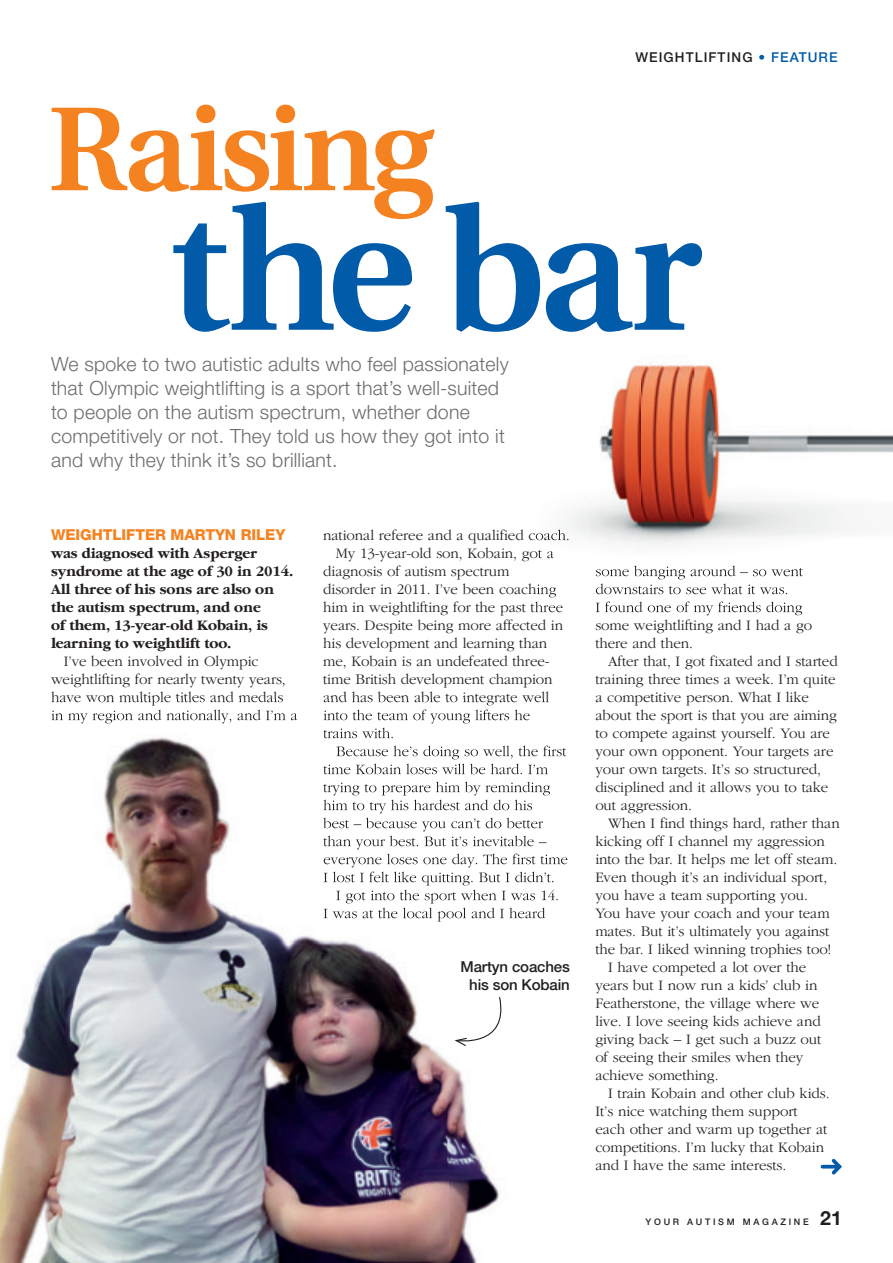
<style>
.page{position:relative;width:893px;height:1263px;background:#fff}
.page>*{position:absolute;margin:0;border:0;box-sizing:border-box;transform-origin:0 0}
.t1{font:600 172.5px "Utopia";letter-spacing:-.03em;color:#015ba9}
.t2{font:600 119.25px "Utopia";letter-spacing:-.035em;color:#f58220}
.t3{font:300 19.5px/24px "Helvetica Neue";letter-spacing:.01em;color:#6c6d70}
.t4{font:300 15px/18px "Garamond";letter-spacing:-.005em;color:#231f20}
.t5{font:700 15px/18px "Garamond";letter-spacing:-.005em;color:#231f20}
.t6{font:500 15px/18.8px "Helvetica Neue";letter-spacing:-.01em;color:#231f20;text-align:center}
.t7{font:800 15px "Helvetica Neue";letter-spacing:-.005em;color:#f58220}
.t8{font:500 13.5px "Helvetica Neue";letter-spacing:.08em;color:#231f20}
.t9{font:500 9px "Helvetica Neue";letter-spacing:.3em;color:#231f20}
.s1{color:#015ba9}
.s2{font-weight:700;font-size:19.5px}
</style>
<div class="page">
<hr style="left:822px;top:1165px;width:17px;height:3px;background:#015ba9">
<svg style="left:828px;top:1158px;width:14px;height:17px"></svg>
<img style="left:0;top:700px;width:567px;height:563px">
<img style="left:51px;top:699px;width:232px;height:6px">
<img style="left:51px;top:709px;width:247px;height:14px">
<img style="left:324px;top:699px;width:225px;height:6px">
<img style="left:324px;top:709px;width:206px;height:14px">
<img style="left:323px;top:727px;width:70px;height:11px">
<img style="left:336px;top:745px;width:230px;height:14px">
<img style="left:323px;top:763px;width:225px;height:11px">
<img style="left:323px;top:781px;width:227px;height:14px">
<img style="left:323px;top:799px;width:210px;height:14px">
<img style="left:323px;top:817px;width:220px;height:14px">
<img style="left:323px;top:835px;width:224px;height:14px">
<img style="left:324px;top:853px;width:244px;height:14px">
<img style="left:324px;top:871px;width:231px;height:14px">
<img style="left:336px;top:889px;width:223px;height:14px">
<img style="left:324px;top:907px;width:221px;height:14px">
<svg style="left:453px;top:996px;width:57px;height:52px"></svg>
<img style="left:566px;top:363px;width:327px;height:182px">
<img style="left:550px;top:574px;width:91px;height:38px">
<img style="left:643px;top:579px;width:144px;height:16px">
<img style="left:536px;top:285px;width:149px;height:47px">
<img style="left:536px;top:529px;width:34px;height:14px">
<img style="left:536px;top:550px;width:18px;height:9px">
<img style="left:536px;top:583px;width:20px;height:14px">
<img style="left:536px;top:601px;width:27px;height:12px">
<img style="left:596px;top:565px;width:207px;height:14px">
<img style="left:596px;top:583px;width:192px;height:11px">
<img style="left:596px;top:601px;width:206px;height:12px">
<p class="t8" style="left:635px;top:49px;width:204px">WEIGHTLIFTING <span class="s1">• FEATURE</span></p>
<h2 class="t2" style="left:48px;top:82px;width:388px">Raising</h2>
<h1 class="t1" style="left:168px;top:174px;width:535px">the bar</h1>
<p class="t3" style="left:51px;top:352px;width:459px">We spoke to two autistic adults who feel passionately that Olympic weightlifting is a sport that’s well-suited to people on the autism spectrum, whether done competitively or not. They told us how they got into it and why they think it’s so brilliant.</p>
<p class="t7" style="left:51px;top:526px;width:236px">WEIGHTLIFTER MARTYN RILEY</p>
<p class="t5" style="left:51px;top:544px;width:244px">was diagnosed with Asperger syndrome at the age of 30 in 2014.<br>All three of his sons are also on the autism spectrum, and one<br>of them, 13-year-old Kobain, is learning to weightlift too.</p>
<p class="t4" style="left:51px;top:653px;width:236px;text-indent:13px">I’ve been involved in Olympic weightlifting for nearly twenty years, have won multiple titles and medals</p>
<p class="t4" style="left:323px;top:527px;width:248px">national referee and a qualified coach.</p>
<p class="t4" style="left:336px;top:545px;width:219px">My 13-year-old son, Kobain, got a</p>
<p class="t4" style="left:323px;top:563px;width:188px">diagnosis of autism spectrum</p>
<p class="t4" style="left:323px;top:581px;width:235px">disorder in 2011. I’ve been coaching</p>
<p class="t4" style="left:323px;top:599px;width:241px">him in weightlifting for the past three</p>
<p class="t4" style="left:323px;top:617px;width:241px">years. Despite being more affected in</p>
<p class="t4" style="left:323px;top:635px;width:226px">his development and learning than</p>
<p class="t4" style="left:323px;top:653px;width:228px">me, Kobain is an undefeated three-</p>
<p class="t4" style="left:323px;top:671px;width:231px">time British development champion</p>
<p class="t4" style="left:323px;top:689px;width:228px">and has been able to integrate well</p>
<p class="t6" style="left:461px;top:957px;width:111px">Martyn coaches his son Kobain</p>
<p class="t4" style="left:595px;top:617px;width:218px">some weightlifting and I had a go there and then.</p>
<p class="t4" style="left:595px;top:653px;width:244px;text-indent:13px">After that, I got fixated and I started training three times a week. I’m quite a competitive person. What I like about the sport is that you are aiming to compete against yourself. You are your own opponent. Your targets are your own targets. It’s so structured, disciplined and it allows you to take out aggression.</p>
<p class="t4" style="left:608px;top:815px;width:233px">When I find things hard, rather than</p>
<p class="t4" style="left:595px;top:833px;width:231px">kicking off I channel my aggression</p>
<p class="t4" style="left:595px;top:851px;width:243px">into the bar. It helps me let off steam.</p>
<p class="t4" style="left:595px;top:869px;width:233px">Even though it’s an individual sport,</p>
<p class="t4" style="left:595px;top:887px;width:214px">you have a team supporting you.</p>
<p class="t4" style="left:595px;top:905px;width:236px">You have your coach and your team</p>
<p class="t4" style="left:595px;top:923px;width:235px">mates. But it’s ultimately you against</p>
<p class="t4" style="left:595px;top:941px;width:237px">the bar. I liked winning trophies too!</p>
<p class="t4" style="left:608px;top:959px;width:200px">I have competed a lot over the</p>
<p class="t4" style="left:595px;top:977px;width:224px">years but I now run a kids’ club in</p>
<p class="t4" style="left:595px;top:995px;width:226px">Featherstone, the village where we</p>
<p class="t4" style="left:595px;top:1013px;width:227px">live. I love seeing kids achieve and</p>
<p class="t4" style="left:595px;top:1031px;width:228px">giving back – I get such a buzz out</p>
<p class="t4" style="left:595px;top:1049px;width:209px">of seeing their smiles when they</p>
<p class="t4" style="left:595px;top:1067px;width:125px">achieve something.</p>
<p class="t4" style="left:608px;top:1085px;width:223px">I train Kobain and other club kids.</p>
<p class="t4" style="left:595px;top:1103px;width:204px">It’s nice watching them support</p>
<p class="t4" style="left:595px;top:1121px;width:234px">each other and warm up together at</p>
<p class="t4" style="left:595px;top:1139px;width:230px">competitions. I’m lucky that Kobain</p>
<p class="t4" style="left:595px;top:1157px;width:193px">and I have the same interests.</p>
<p class="t9" style="left:646px;top:1216px;width:198px">YOUR AUTISM MAGAZINE <span class="s2">21</span></p>
</div>
